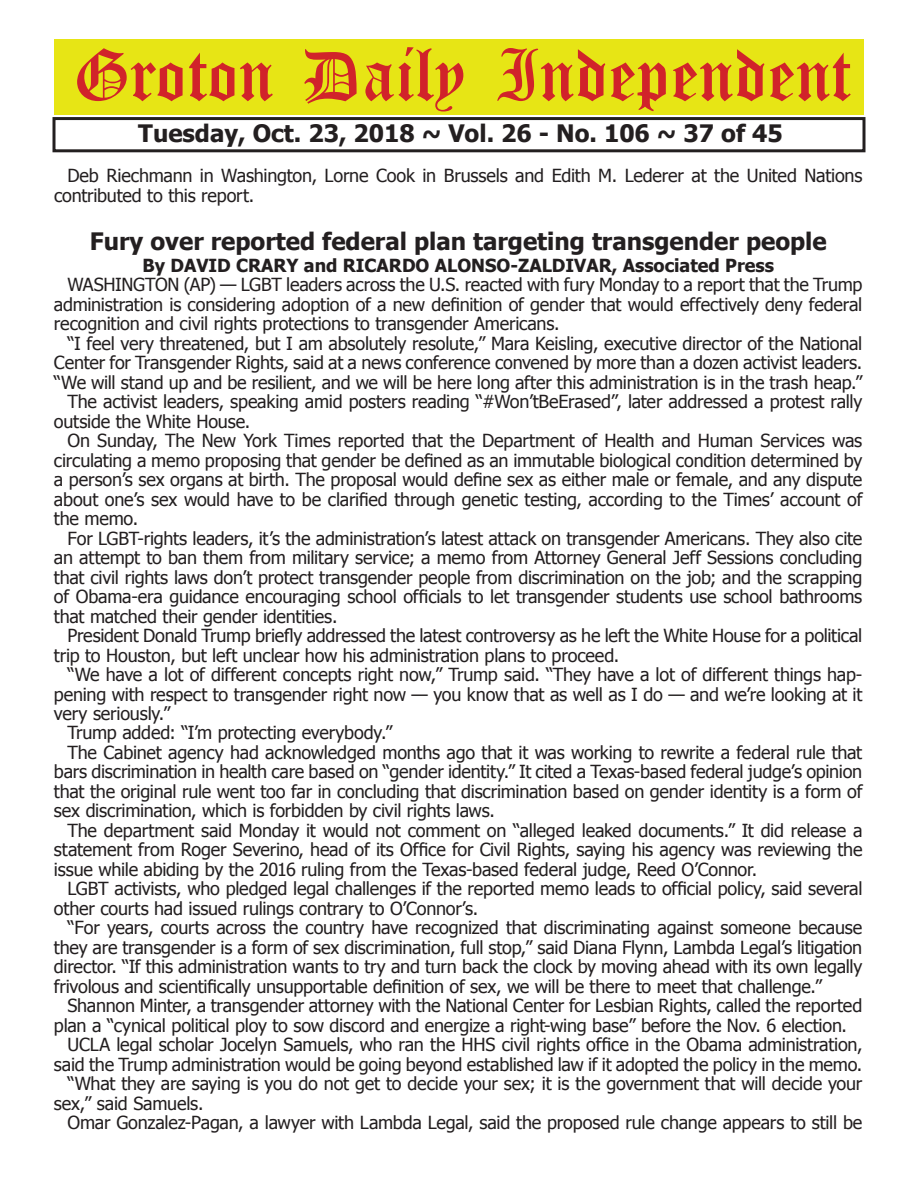
<style>
.page{position:relative;width:918px;height:1188px;background:#fff}
.page>*{position:absolute;margin:0;border:0;box-sizing:border-box;transform-origin:0 0}
.t1{font:54px "Old English Five";color:#d1232a}
.t2{font:700 24px "Tahoma";color:#231f20}
.t3{font:18px/19.5px "Tahoma";letter-spacing:-.01em;color:#231f20}
.t4{font:700 18px "Tahoma";color:#231f20}
</style>
<div class="page">
<div style="left:52px;top:117px;width:814px;height:35px;border:3px solid #231f20"></div>
<div style="left:54px;top:40px;width:810px;height:75px;background:#e7e515"></div>
<h1 class="t1" style="left:73px;top:50px;width:779px">Groton Daily Independent</h1>
<h2 class="t2" style="left:138px;top:116px;width:646px">Tuesday, Oct. 23, 2018 ~ Vol. 26 - No. 106 ~ 37 of 45</h2>
<p class="t3" style="left:54px;top:165px;width:810px;text-indent:14px">Deb Riechmann in Washington, Lorne Cook in Brussels and Edith M. Lederer at the United Nations contributed to this report.</p>
<h2 class="t2" style="left:90px;top:224px;width:738px">Fury over reported federal plan targeting transgender people</h2>
<p class="t4" style="left:142px;top:252px;width:633px">By DAVID CRARY and RICARDO ALONSO-ZALDIVAR, Associated Press</p>
<p class="t3" style="left:54px;top:274px;width:810px;text-align:justify;text-indent:14px">WASHINGTON (AP) — LGBT leaders across the U.S. reacted with fury Monday to a report that the Trump administration is considering adoption of a new definition of gender that would effectively deny federal recognition and civil rights protections to transgender Americans.</p>
<p class="t3" style="left:67px;top:333px;width:796px">“I feel very threatened, but I am absolutely resolute,” Mara Keisling, executive director of the National</p>
<p class="t3" style="left:54px;top:352px;width:810px">Center for Transgender Rights, said at a news conference convened by more than a dozen activist leaders.</p>
<p class="t3" style="left:54px;top:371px;width:810px">“We will stand up and be resilient, and we will be here long after this administration is in the trash heap.”</p>
<p class="t3" style="left:67px;top:391px;width:796px">The activist leaders, speaking amid posters reading “#Won’tBeErased”, later addressed a protest rally</p>
<p class="t3" style="left:54px;top:410px;width:198px">outside the White House.</p>
<p class="t3" style="left:67px;top:430px;width:796px">On Sunday, The New York Times reported that the Department of Health and Human Services was</p>
<p class="t3" style="left:54px;top:449px;width:810px">circulating a memo proposing that gender be defined as an immutable biological condition determined by</p>
<p class="t3" style="left:54px;top:469px;width:810px">a person’s sex organs at birth. The proposal would define sex as either male or female, and any dispute</p>
<p class="t3" style="left:54px;top:488px;width:810px">about one’s sex would have to be clarified through genetic testing, according to the Times’ account of</p>
<p class="t3" style="left:54px;top:508px;width:86px">the memo.</p>
<p class="t3" style="left:67px;top:527px;width:796px">For LGBT-rights leaders, it’s the administration’s latest attack on transgender Americans. They also cite</p>
<p class="t3" style="left:54px;top:547px;width:810px">an attempt to ban them from military service; a memo from Attorney General Jeff Sessions concluding</p>
<p class="t3" style="left:54px;top:566px;width:810px">that civil rights laws don’t protect transgender people from discrimination on the job; and the scrapping</p>
<p class="t3" style="left:54px;top:586px;width:810px">of Obama-era guidance encouraging school officials to let transgender students use school bathrooms</p>
<p class="t3" style="left:54px;top:605px;width:285px">that matched their gender identities.</p>
<p class="t3" style="left:67px;top:625px;width:796px">President Donald Trump briefly addressed the latest controversy as he left the White House for a political</p>
<p class="t3" style="left:54px;top:644px;width:567px">trip to Houston, but left unclear how his administration plans to proceed.</p>
<p class="t3" style="left:67px;top:664px;width:796px">“We have a lot of different concepts right now,” Trump said. “They have a lot of different things hap-</p>
<p class="t3" style="left:54px;top:683px;width:810px">pening with respect to transgender right now — you know that as well as I do — and we’re looking at it</p>
<p class="t3" style="left:54px;top:703px;width:118px">very seriously.”</p>
<p class="t3" style="left:67px;top:722px;width:326px">Trump added: “I’m protecting everybody.”</p>
<p class="t3" style="left:67px;top:742px;width:796px">The Cabinet agency had acknowledged months ago that it was working to rewrite a federal rule that</p>
<p class="t3" style="left:54px;top:761px;width:810px">bars discrimination in health care based on “gender identity.” It cited a Texas-based federal judge’s opinion</p>
<p class="t3" style="left:54px;top:781px;width:810px">that the original rule went too far in concluding that discrimination based on gender identity is a form of</p>
<p class="t3" style="left:54px;top:800px;width:442px">sex discrimination, which is forbidden by civil rights laws.</p>
<p class="t3" style="left:67px;top:820px;width:797px">The department said Monday it would not comment on “alleged leaked documents.” It did release a</p>
<p class="t3" style="left:54px;top:839px;width:810px">statement from Roger Severino, head of its Office for Civil Rights, saying his agency was reviewing the</p>
<p class="t3" style="left:54px;top:859px;width:705px">issue while abiding by the 2016 ruling from the Texas-based federal judge, Reed O’Connor.</p>
<p class="t3" style="left:67px;top:878px;width:797px">LGBT activists, who pledged legal challenges if the reported memo leads to official policy, said several</p>
<p class="t3" style="left:54px;top:898px;width:426px">other courts had issued rulings contrary to O’Connor’s.</p>
<p class="t3" style="left:67px;top:917px;width:796px">“For years, courts across the country have recognized that discriminating against someone because</p>
<p class="t3" style="left:54px;top:937px;width:810px">they are transgender is a form of sex discrimination, full stop,” said Diana Flynn, Lambda Legal’s litigation</p>
<p class="t3" style="left:54px;top:956px;width:810px">director. “If this administration wants to try and turn back the clock by moving ahead with its own legally</p>
<p class="t3" style="left:54px;top:976px;width:769px">frivolous and scientifically unsupportable definition of sex, we will be there to meet that challenge.”</p>
<p class="t3" style="left:67px;top:995px;width:796px">Shannon Minter, a transgender attorney with the National Center for Lesbian Rights, called the reported</p>
<p class="t3" style="left:54px;top:1015px;width:795px">plan a “cynical political ploy to sow discord and energize a right-wing base” before the Nov. 6 election.</p>
<p class="t3" style="left:67px;top:1034px;width:797px">UCLA legal scholar Jocelyn Samuels, who ran the HHS civil rights office in the Obama administration,</p>
<p class="t3" style="left:54px;top:1054px;width:810px">said the Trump administration would be going beyond established law if it adopted the policy in the memo.</p>
<p class="t3" style="left:67px;top:1073px;width:796px">“What they are saying is you do not get to decide your sex; it is the government that will decide your</p>
<p class="t3" style="left:54px;top:1093px;width:151px">sex,” said Samuels.</p>
<p class="t3" style="left:67px;top:1112px;width:796px">Omar Gonzalez-Pagan, a lawyer with Lambda Legal, said the proposed rule change appears to still be</p>
</div>
